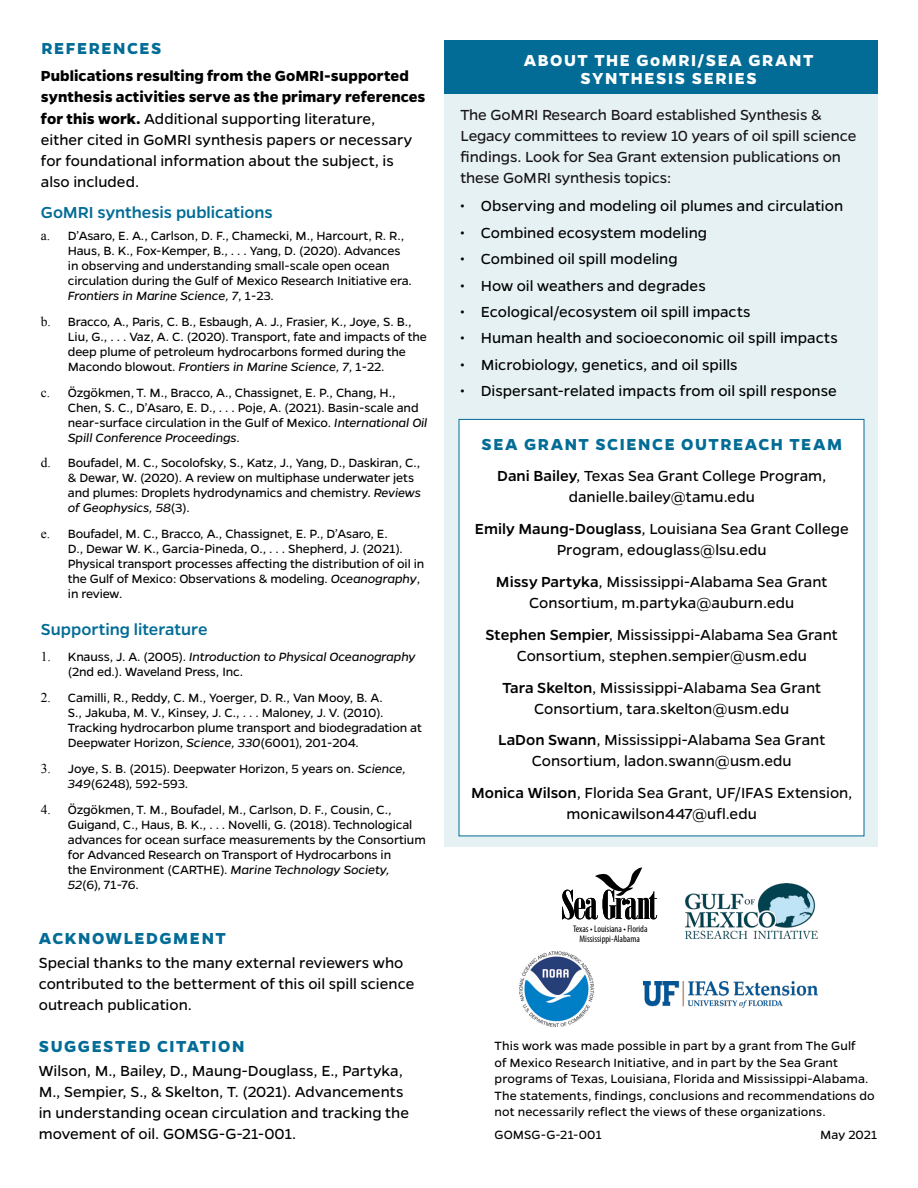
<style>
.page{position:relative;width:918px;height:1188px;background:#fff}
.page>*{position:absolute;margin:0;border:0;box-sizing:border-box;transform-origin:0 0}
.t1{font:700 18px "Gentona";letter-spacing:.085em;color:#026c96}
.t2{font:500 18px "Gentona";color:#026c96}
.t3{font:700 18px/18px "Gentona";letter-spacing:.085em;color:#fff;text-align:center}
.t4{font:16.5px/21px "Gentona";color:#000;text-align:center}
.t5{font:16.5px/21px "Gentona";letter-spacing:-.01em;color:#181516}
.t6{font:13.5px/15px "Gentona";letter-spacing:-.01em;color:#000}
.t7{font:13.5px/16.5px "Gentona";letter-spacing:.01em;color:#000}
.t8{font:condensed 9.6px "Myriad Pro";color:#010101}
.s1{font-weight:700}
.s2{font-family:"Times New Roman"}
.s3{font-style:italic}
.s4{font-weight:500}
</style>
<div class="page">
<img style="left:686px;top:883px;width:131px;height:56px">
<svg style="left:562px;top:867px;width:95px;height:52px"></svg>
<img style="left:643px;top:981px;width:174px;height:27px">
<img style="left:519px;top:951px;width:75px;height:76px">
<div style="left:444px;top:40px;width:434px;height:807px;background:#e6f1f4"></div>
<div style="left:459px;top:419px;width:405px;height:417px;background:#fff"></div>
<div style="left:444px;top:40px;width:434px;height:54px;background:#026c96"></div>
<h1 class="t1" style="left:42px;top:38px;width:122px">REFERENCES</h1>
<p class="t4" style="left:41px;top:66px;width:386px;text-align:left"><span class="s1">Publications resulting from the GoMRI-supported synthesis activities serve as the primary references for this work.</span> Additional supporting literature,<br>either cited in GoMRI synthesis papers or necessary for foundational information about the subject, is also included.</p>
<h1 class="t2" style="left:41px;top:202px;width:233px">GoMRI synthesis publications</h1>
<p class="t6" style="left:68px;top:228px;width:346px;text-indent:-27px"><span class="s2">a.</span> D’Asaro, E. A., Carlson, D. F., Chamecki, M., Harcourt, R. R., Haus, B. K., Fox-Kemper, B., . . . Yang, D. (2020). Advances in observing and understanding small-scale open ocean circulation during the Gulf of Mexico Research Initiative era.<br><span class="s3">Frontiers in Marine Science, 7</span>, 1-23.</p>
<p class="t6" style="left:68px;top:314px;width:361px;text-indent:-27px"><span class="s2">b.</span> Bracco, A., Paris, C. B., Esbaugh, A. J., Frasier, K., Joye, S. B., Liu, G., . . . Vaz, A. C. (2020). Transport, fate and impacts of the deep plume of petroleum hydrocarbons formed during the Macondo blowout. <span class="s3">Frontiers in Marine Science, 7</span>, 1-22.</p>
<p class="t6" style="left:68px;top:385px;width:361px;text-indent:-27px"><span class="s2">c.</span> Özgökmen, T. M., Bracco, A., Chassignet, E. P., Chang, H., Chen, S. C., D’Asaro, E. D., . . . Poje, A. (2021). Basin-scale and near-surface circulation in the Gulf of Mexico. <span class="s3">International Oil Spill Conference Proceedings.</span></p>
<p class="t6" style="left:68px;top:456px;width:354px;text-indent:-27px"><span class="s2">d.</span> Boufadel, M. C., Socolofsky, S., Katz, J., Yang, D., Daskiran, C., &amp; Dewar, W. (2020). A review on multiphase underwater jets and plumes: Droplets hydrodynamics and chemistry. <span class="s3">Reviews of Geophysics, 58</span>(3).</p>
<p class="t6" style="left:68px;top:526px;width:358px;text-indent:-27px"><span class="s2">e.</span> Boufadel, M. C., Bracco, A., Chassignet, E. P., D’Asaro, E.<br>D., Dewar W. K., Garcia-Pineda, O., . . . Shepherd, J. (2021).<br>Physical transport processes affecting the distribution of oil in the Gulf of Mexico: Observations &amp; modeling. <span class="s3">Oceanography</span>, in review.</p>
<h1 class="t2" style="left:41px;top:620px;width:168px">Supporting literature</h1>
<p class="t6" style="left:68px;top:649px;width:349px;text-indent:-27px"><span class="s2">1.</span> Knauss, J. A. (2005). <span class="s3">Introduction to Physical Oceanography </span>(2nd ed.). Waveland Press, Inc.</p>
<p class="t6" style="left:68px;top:690px;width:356px;text-indent:-27px"><span class="s2">2.</span> Camilli, R., Reddy, C. M., Yoerger, D. R., Van Mooy, B. A.<br>S., Jakuba, M. V., Kinsey, J. C., . . . Maloney, J. V. (2010).<br>Tracking hydrocarbon plume transport and biodegradation at Deepwater Horizon, <span class="s3">Science, 330</span>(6001), 201-204.</p>
<p class="t6" style="left:68px;top:761px;width:340px;text-indent:-27px"><span class="s2">3.</span> Joye, S. B. (2015). Deepwater Horizon, 5 years on. <span class="s3">Science,<br>349</span>(6248), 592-593.</p>
<p class="t6" style="left:68px;top:802px;width:359px;text-indent:-27px"><span class="s2">4.</span> Özgökmen, T. M., Boufadel, M., Carlson, D. F., Cousin, C., Guigand, C., Haus, B. K., . . . Novelli, G. (2018). Technological advances for ocean surface measurements by the Consortium for Advanced Research on Transport of Hydrocarbons in<br>the Environment (CARTHE). <span class="s3">Marine Technology Society, 52</span>(6), 71-76.</p>
<h1 class="t3" style="left:524px;top:51px;width:291px">ABOUT THE GoMRI/SEA GRANT<br>SYNTHESIS SERIES</h1>
<p class="t5" style="left:461px;top:104px;width:397px">The GoMRI Research Board established Synthesis &amp; Legacy committees to review 10 years of oil spill science findings. Look for Sea Grant extension publications on these GoMRI synthesis topics:</p>
<p class="t4" style="left:460px;top:196px;width:385px"><span class="s4">•</span> Observing and modeling oil plumes and circulation</p>
<p class="t4" style="left:460px;top:222px;width:249px"><span class="s4">•</span> Combined ecosystem modeling</p>
<p class="t4" style="left:460px;top:248px;width:219px"><span class="s4">•</span> Combined oil spill modeling</p>
<p class="t4" style="left:460px;top:275px;width:247px"><span class="s4">•</span> How oil weathers and degrades</p>
<p class="t4" style="left:460px;top:301px;width:292px"><span class="s4">•</span> Ecological/ecosystem oil spill impacts</p>
<p class="t4" style="left:460px;top:328px;width:379px"><span class="s4">•</span> Human health and socioeconomic oil spill impacts</p>
<p class="t4" style="left:460px;top:354px;width:279px"><span class="s4">•</span> Microbiology, genetics, and oil spills</p>
<p class="t4" style="left:460px;top:380px;width:379px"><span class="s4">•</span> Dispersant-related impacts from oil spill response</p>
<h1 class="t1" style="left:481px;top:434px;width:362px">SEA GRANT SCIENCE OUTREACH TEAM</h1>
<p class="t4" style="left:497px;top:466px;width:331px"><span class="s4">Dani Bailey</span>, Texas Sea Grant College Program, danielle.bailey@tamu.edu</p>
<p class="t4" style="left:475px;top:518px;width:375px"><span class="s4">Emily Maung-Douglass</span>, Louisiana Sea Grant College<br>Program, edouglass@lsu.edu</p>
<p class="t4" style="left:496px;top:571px;width:333px"><span class="s4">Missy Partyka</span>, Mississippi-Alabama Sea Grant<br>Consortium, m.partyka@auburn.edu</p>
<p class="t4" style="left:486px;top:624px;width:354px"><span class="s4">Stephen Sempier</span>, Mississippi-Alabama Sea Grant<br>Consortium, stephen.sempier@usm.edu</p>
<p class="t4" style="left:502px;top:677px;width:320px"><span class="s4">Tara Skelton</span>, Mississippi-Alabama Sea Grant<br>Consortium, tara.skelton@usm.edu</p>
<p class="t4" style="left:498px;top:730px;width:329px"><span class="s4">LaDon Swann</span>, Mississippi-Alabama Sea Grant<br>Consortium, ladon.swann@usm.edu</p>
<p class="t4" style="left:471px;top:782px;width:383px"><span class="s4">Monica Wilson</span>, Florida Sea Grant, UF/IFAS Extension, monicawilson447@ufl.edu</p>
<p class="t8" style="left:573px;top:923px;width:76px">Texas • Louisiana • Florida</p>
<h1 class="t1" style="left:39px;top:928px;width:188px">ACKNOWLEDGMENT</h1>
<p class="t8" style="left:580px;top:933px;width:62px">Mississippi-Alabama</p>
<p class="t4" style="left:39px;top:952px;width:377px;text-align:left">Special thanks to the many external reviewers who contributed to the betterment of this oil spill science outreach publication.</p>
<h1 class="t1" style="left:39px;top:1036px;width:207px">SUGGESTED CITATION</h1>
<p class="t4" style="left:39px;top:1061px;width:372px;text-align:left">Wilson, M., Bailey, D., Maung-Douglass, E., Partyka, M., Sempier, S., &amp; Skelton, T. (2021). Advancements in understanding ocean circulation and tracking the movement of oil. GOMSG-G-21-001.</p>
<p class="t7" style="left:495px;top:1038px;width:382px">This work was made possible in part by a grant from The Gulf<br>of Mexico Research Initiative, and in part by the Sea Grant programs of Texas, Louisiana, Florida and Mississippi-Alabama.<br>The statements, findings, conclusions and recommendations do not necessarily reflect the views of these organizations.</p>
<p class="t6" style="left:495px;top:1128px;width:109px">GOMSG-G-21-001</p>
<p class="t6" style="left:820px;top:1128px;width:59px">May 2021</p>
</div>
